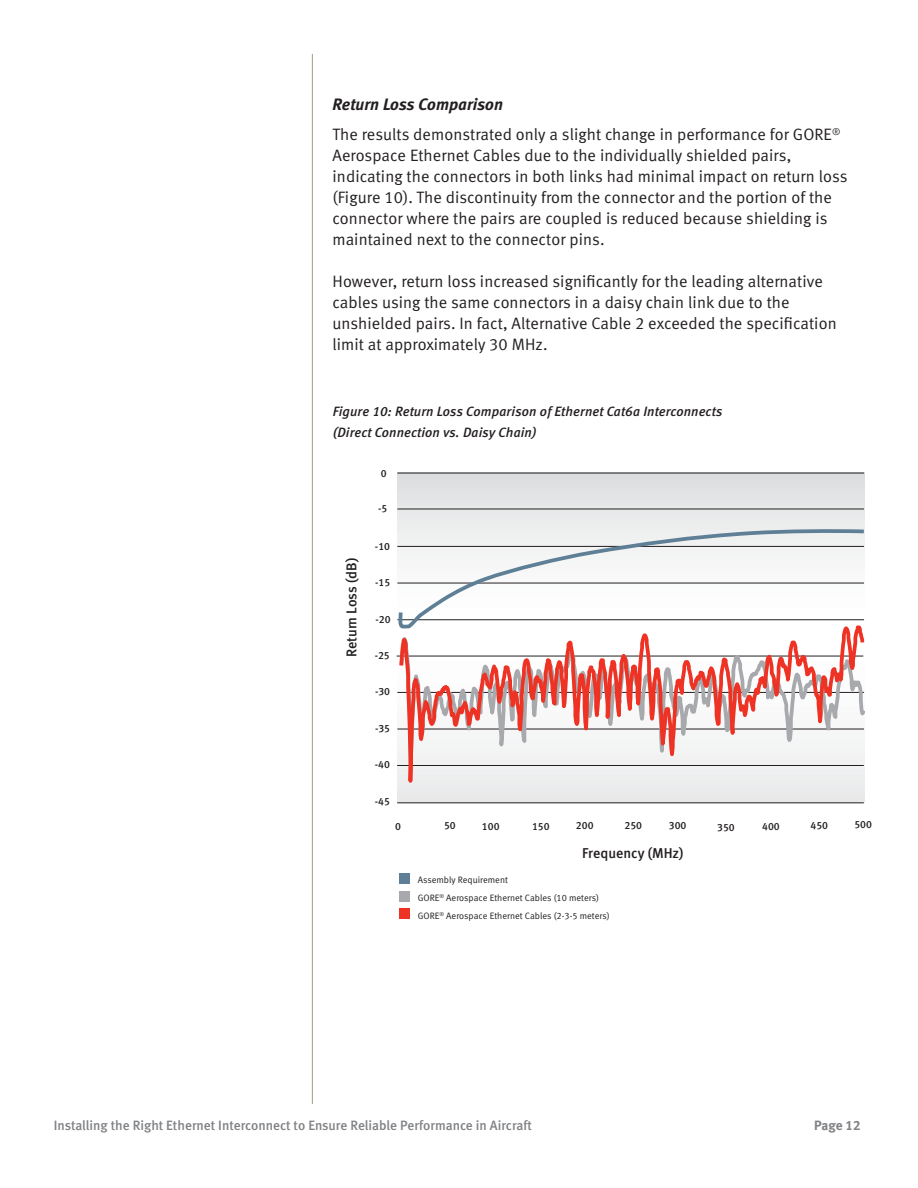
<style>
.page{position:relative;width:918px;height:1188px;background:#fff}
.page>*{position:absolute;margin:0;border:0;box-sizing:border-box;transform-origin:0 0}
.t1{font:16.5px/21px "Meta Normal LF";letter-spacing:.005em;color:#231f20}
.t2{font:italic 16.5px "Meta Bold LF";letter-spacing:.005em;color:#231f20}
.t3{font:14.25px "Meta Medium LF";color:#231f20}
.t4{font:italic 13.5px/21px "Meta Medium LF";letter-spacing:.01em;color:#231f20}
.t5{font:13.5px "Meta Medium LF";color:#808285}
.t6{font:13.5px "Meta Bold LF";letter-spacing:-.005em;color:#808285}
.t7{font:10.5px "Meta Medium LF";color:#231f20}
.t8{font:9.3px/17.9px "Meta Normal LF";color:#231f20}
</style>
<div class="page">
<hr style="left:312px;top:54px;width:1px;height:1050px;background:#a2998b">
<hr style="left:397px;top:473px;width:467px;height:1px;background:#231f20">
<hr style="left:397px;top:509px;width:467px;height:1px;background:#231f20">
<svg style="left:397px;top:527px;width:468px;height:95px"></svg>
<svg style="left:397px;top:622px;width:468px;height:297px"></svg>
<p class="t2" style="left:333px;top:94px;width:172px">Return Loss Comparison</p>
<p class="t1" style="left:333px;top:124px;width:517px">The results demonstrated only a slight change in performance for GORE<sup>® </sup>Aerospace Ethernet Cables due to the individually shielded pairs, indicating the connectors in both links had minimal impact on return loss (Figure 10). The discontinuity from the connector and the portion of the connector where the pairs are coupled is reduced because shielding is maintained next to the connector pins.</p>
<p class="t1" style="left:333px;top:271px;width:506px">However, return loss increased significantly for the leading alternative cables using the same connectors in a daisy chain link due to the unshielded pairs. In fact, Alternative Cable 2 exceeded the specification limit at approximately 30 MHz.</p>
<p class="t4" style="left:333px;top:400px;width:391px">Figure 10: Return Loss Comparison of Ethernet Cat6a Interconnects (Direct Connection vs. Daisy Chain)</p>
<p class="t3" style="left:343px;top:657px;width:101px;rotate:-90deg">Return Loss (dB)</p>
<p class="t7" style="left:381px;top:467px;width:7px">0</p>
<p class="t7" style="left:378px;top:503px;width:11px">-5</p>
<p class="t7" style="left:375px;top:540px;width:17px">-10</p>
<p class="t7" style="left:375px;top:576px;width:17px">-15</p>
<p class="t7" style="left:375px;top:613px;width:17px">-20</p>
<p class="t7" style="left:375px;top:650px;width:17px">-25</p>
<p class="t7" style="left:375px;top:685px;width:17px">-30</p>
<p class="t7" style="left:375px;top:722px;width:17px">-35</p>
<p class="t7" style="left:375px;top:759px;width:17px">-40</p>
<p class="t7" style="left:375px;top:795px;width:17px">-45</p>
<p class="t7" style="left:395px;top:820px;width:7px">0</p>
<p class="t7" style="left:444px;top:820px;width:13px">50</p>
<p class="t7" style="left:482px;top:820px;width:19px">100</p>
<p class="t7" style="left:532px;top:820px;width:19px">150</p>
<p class="t7" style="left:576px;top:820px;width:19px">200</p>
<p class="t7" style="left:625px;top:820px;width:19px">250</p>
<p class="t7" style="left:669px;top:819px;width:19px">300</p>
<p class="t7" style="left:717px;top:821px;width:19px">350</p>
<p class="t7" style="left:762px;top:820px;width:19px">400</p>
<p class="t7" style="left:811px;top:819px;width:19px">450</p>
<p class="t7" style="left:854px;top:819px;width:19px">500</p>
<p class="t3" style="left:582px;top:845px;width:103px">Frequency (MHz)</p>
<p class="t8" style="left:418px;top:871px;width:193px">Assembly Requirement<br>GORE<sup>®</sup> Aerospace Ethernet Cables (10 meters)<br>GORE<sup>®</sup> Aerospace Ethernet Cables (2-3-5 meters)</p>
<p class="t5" style="left:54px;top:1118px;width:480px">Installing the Right Ethernet Interconnect to Ensure Reliable Performance in Aircraft</p>
<p class="t6" style="left:814px;top:1118px;width:48px">Page 12</p>
</div>
